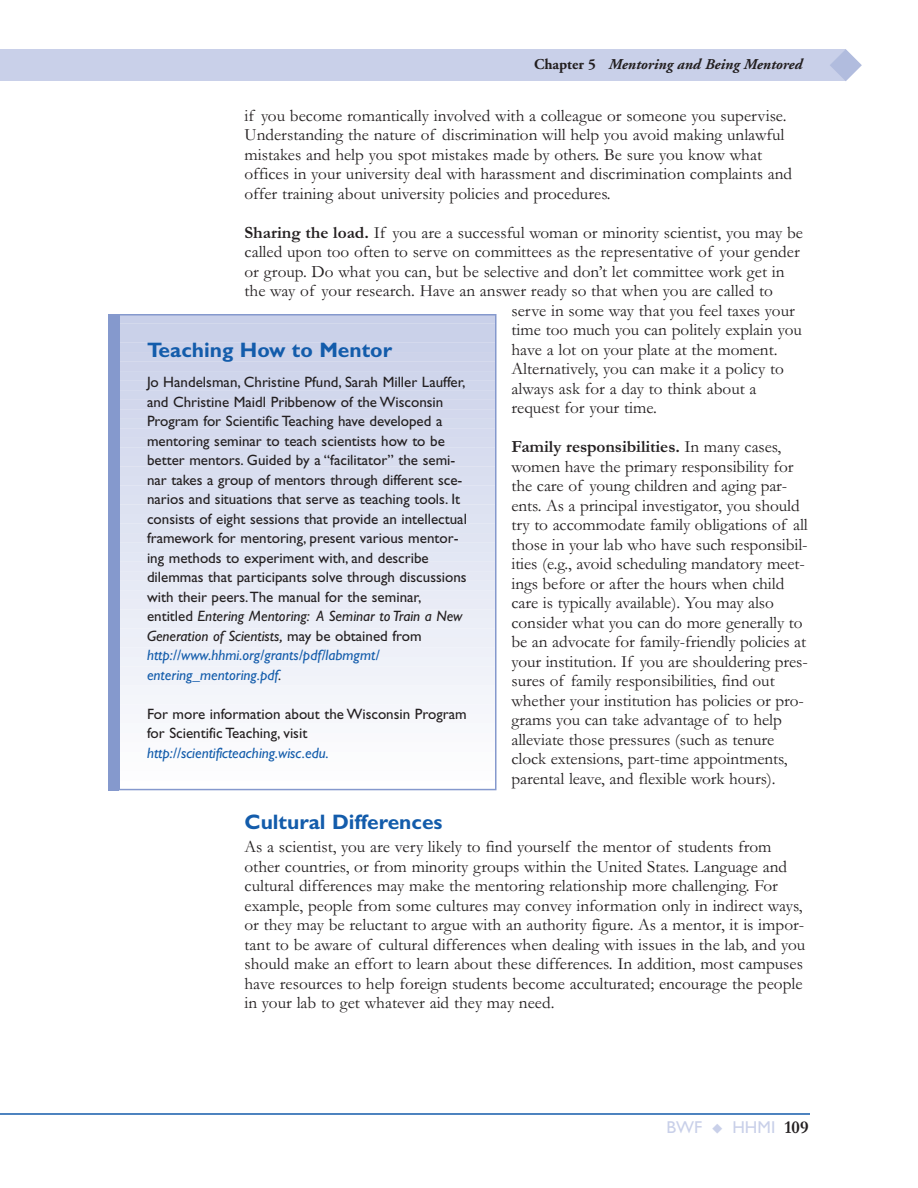
<style>
.page{position:relative;width:918px;height:1188px;background:#fff}
.page>*{position:absolute;margin:0;border:0;box-sizing:border-box;transform-origin:0 0}
.t1{font:700 21px "Gill Sans";color:#135cab}
.t2{font:17.25px/19.5px "Garamond";color:#231f20}
.t3{font:17.25px "Gill Sans";color:#c9d0e9}
.t4{font:15px/19.5px "Gill Sans";color:#231f20}
.t5{font:italic 15px "Gill Sans";color:#135cab}
.t6{font:italic 700 15px "Adobe Garamond";color:#231f20}
.s1{font-style:normal}
.s2{font-weight:700}
.s3{font-style:italic}
.s4{font-style:italic;color:#135cab}
.s5{font-family:"Garamond";font-weight:700;font-size:18px;color:#231f20}
</style>
<div class="page">
<div style="left:0;top:50px;width:845px;height:31px;background:#c9d0e9"></div>
<hr style="left:0;top:1113px;width:810px;height:2px;background:#135cab">
<svg style="left:830px;top:49px;width:32px;height:32px"></svg>
<div style="left:108px;top:314px;width:11px;height:476px;background:#8599cd"></div>
<div style="left:119px;top:315px;width:377px;height:8px;background:#c9d0e9"></div>
<div style="left:119px;top:324px;width:377px;height:9px;background:#cad1e9"></div>
<div style="left:119px;top:334px;width:377px;height:8px;background:#cad1e9"></div>
<div style="left:119px;top:343px;width:377px;height:9px;background:#cbd2ea"></div>
<div style="left:119px;top:353px;width:377px;height:8px;background:#cdd3ea"></div>
<div style="left:119px;top:362px;width:377px;height:9px;background:#ced3ea"></div>
<div style="left:119px;top:372px;width:377px;height:8px;background:#cfd5eb"></div>
<div style="left:119px;top:381px;width:377px;height:9px;background:#d0d6ec"></div>
<div style="left:119px;top:391px;width:377px;height:8px;background:#d1d7ec"></div>
<div style="left:119px;top:400px;width:377px;height:9px;background:#d2d7ec"></div>
<div style="left:119px;top:410px;width:377px;height:8px;background:#d3d8ed"></div>
<div style="left:119px;top:419px;width:377px;height:9px;background:#d4daed"></div>
<div style="left:119px;top:429px;width:377px;height:8px;background:#d5daee"></div>
<div style="left:119px;top:438px;width:377px;height:9px;background:#d6dbee"></div>
<div style="left:119px;top:448px;width:377px;height:8px;background:#d7dcef"></div>
<div style="left:119px;top:457px;width:377px;height:9px;background:#d8ddef"></div>
<div style="left:119px;top:467px;width:377px;height:8px;background:#d9deef"></div>
<div style="left:119px;top:476px;width:377px;height:9px;background:#dadff0"></div>
<div style="left:119px;top:486px;width:377px;height:9px;background:#dbe0f1"></div>
<div style="left:119px;top:495px;width:377px;height:9px;background:#dce1f1"></div>
<div style="left:119px;top:505px;width:377px;height:9px;background:#dde2f1"></div>
<div style="left:119px;top:515px;width:377px;height:8px;background:#dee3f2"></div>
<div style="left:119px;top:524px;width:377px;height:9px;background:#dfe4f2"></div>
<div style="left:119px;top:534px;width:377px;height:8px;background:#e0e4f2"></div>
<div style="left:119px;top:543px;width:377px;height:9px;background:#e1e6f3"></div>
<div style="left:119px;top:553px;width:377px;height:8px;background:#e2e7f4"></div>
<div style="left:119px;top:562px;width:377px;height:9px;background:#e4e7f4"></div>
<div style="left:119px;top:572px;width:377px;height:8px;background:#e5e8f4"></div>
<div style="left:119px;top:581px;width:377px;height:9px;background:#e6eaf5"></div>
<div style="left:119px;top:591px;width:377px;height:8px;background:#e8ebf6"></div>
<div style="left:119px;top:600px;width:377px;height:9px;background:#e9ebf6"></div>
<div style="left:119px;top:610px;width:377px;height:8px;background:#eaedf6"></div>
<div style="left:119px;top:619px;width:377px;height:9px;background:#ebeef7"></div>
<div style="left:119px;top:629px;width:377px;height:8px;background:#eceff8"></div>
<div style="left:119px;top:638px;width:377px;height:9px;background:#edeff7"></div>
<div style="left:119px;top:648px;width:377px;height:8px;background:#eef0f8"></div>
<div style="left:119px;top:657px;width:377px;height:9px;background:#eff2f9"></div>
<div style="left:119px;top:667px;width:377px;height:9px;background:#f0f2f9"></div>
<div style="left:119px;top:676px;width:377px;height:9px;background:#f1f3f9"></div>
<div style="left:119px;top:686px;width:377px;height:9px;background:#f3f5fa"></div>
<div style="left:119px;top:696px;width:377px;height:8px;background:#f4f6fa"></div>
<div style="left:119px;top:705px;width:377px;height:9px;background:#f5f6fb"></div>
<div style="left:119px;top:715px;width:377px;height:8px;background:#f6f7fb"></div>
<div style="left:119px;top:724px;width:377px;height:9px;background:#f7f9fc"></div>
<div style="left:119px;top:734px;width:377px;height:8px;background:#f9f9fc"></div>
<div style="left:119px;top:743px;width:377px;height:9px;background:#fafafd"></div>
<div style="left:119px;top:753px;width:377px;height:8px;background:#fbfcfd"></div>
<div style="left:119px;top:314px;width:378px;height:476px;border:2px solid #8599cd"></div>
<p class="t6" style="left:534px;top:59px;width:270px"><span class="s1">Chapter 5</span> Mentoring and Being Mentored</p>
<p class="t2" style="left:244px;top:105px;width:549px">if you become romantically involved with a colleague or someone you supervise.<br>Understanding the nature of discrimination will help you avoid making unlawful mistakes and help you spot mistakes made by others. Be sure you know what offices in your university deal with harassment and discrimination complaints and offer training about university policies and procedures.</p>
<p class="t2" style="left:244px;top:222px;width:560px"><span class="s2">Sharing the load.</span> If you are a successful woman or minority scientist, you may be</p>
<p class="t2" style="left:245px;top:242px;width:557px">called upon too often to serve on committees as the representative of your gender</p>
<p class="t2" style="left:245px;top:261px;width:542px">or group. Do what you can, but be selective and don’t let committee work get in</p>
<p class="t2" style="left:245px;top:281px;width:530px">the way of your research. Have an answer ready so that when you are called to</p>
<p class="t2" style="left:512px;top:300px;width:285px">serve in some way that you feel taxes your</p>
<p class="t2" style="left:512px;top:320px;width:292px">time too much you can politely explain you</p>
<p class="t2" style="left:512px;top:339px;width:268px">have a lot on your plate at the moment.</p>
<p class="t2" style="left:512px;top:359px;width:274px">Alternatively, you can make it a policy to</p>
<p class="t2" style="left:512px;top:378px;width:247px">always ask for a day to think about a</p>
<p class="t2" style="left:512px;top:398px;width:147px">request for your time.</p>
<p class="t2" style="left:512px;top:437px;width:298px"><span class="s2">Family responsibilities.</span> In many cases, women have the primary responsibility for the care of young children and aging par&shy;ents. As a principal investigator, you should try to accommodate family obligations of all those in your lab who have such responsibil&shy;ities (e.g., avoid scheduling mandatory meet&shy;ings before or after the hours when child care is typically available). You may also consider what you can do more generally to be an advocate for family-friendly policies at your institution. If you are shouldering pres&shy;sures of family responsibilities, find out whether your institution has policies or pro&shy;grams you can take advantage of to help alleviate those pressures (such as tenure clock extensions, part-time appointments, parental leave, and flexible work hours).</p>
<p class="t1" style="left:244px;top:814px;width:200px">Cultural Differences</p>
<p class="t2" style="left:244px;top:836px;width:562px">As a scientist, you are very likely to find yourself the mentor of students from other countries, or from minority groups within the United States. Language and cultural differences may make the mentoring relationship more challenging. For example, people from some cultures may convey information only in indirect ways, or they may be reluctant to argue with an authority figure. As a mentor, it is impor&shy;tant to be aware of cultural differences when dealing with issues in the lab, and you should make an effort to learn about these differences. In addition, most campuses have resources to help foreign students become acculturated; encourage the people in your lab to get whatever aid they may need.</p>
<p class="t1" style="left:147px;top:342px;width:247px">Teaching How to Mentor</p>
<p class="t4" style="left:147px;top:374px;width:321px">Jo Handelsman, Christine Pfund, Sarah Miller Lauffer, and Christine Maidl Pribbenow of the Wisconsin Program for Scientific Teaching have developed a mentoring seminar to teach scientists how to be better mentors. Guided by a “facilitator” the semi&shy;nar takes a group of mentors through different sce&shy;narios and situations that serve as teaching tools. It consists of eight sessions that provide an intellectual framework for mentoring, present various mentor&shy;ing methods to experiment with, and describe dilemmas that participants solve through discussions with their peers.The manual for the seminar, entitled <span class="s3">Entering Mentoring: A Seminar to Train a New Generation of Scientists,</span> may be obtained from <span class="s4">http://www.hhmi.org/grants/pdf/labmgmt/ entering_mentoring.pdf</span><span class="s3">.</span></p>
<p class="t4" style="left:147px;top:706px;width:321px">For more information about the Wisconsin Program for Scientific Teaching, visit</p>
<p class="t5" style="left:147px;top:747px;width:183px">http://scientificteaching.wisc.edu.</p>
<p class="t3" style="left:666px;top:1120px;width:144px">BWF ◆ HHMI <span class="s5">109</span></p>
</div>
